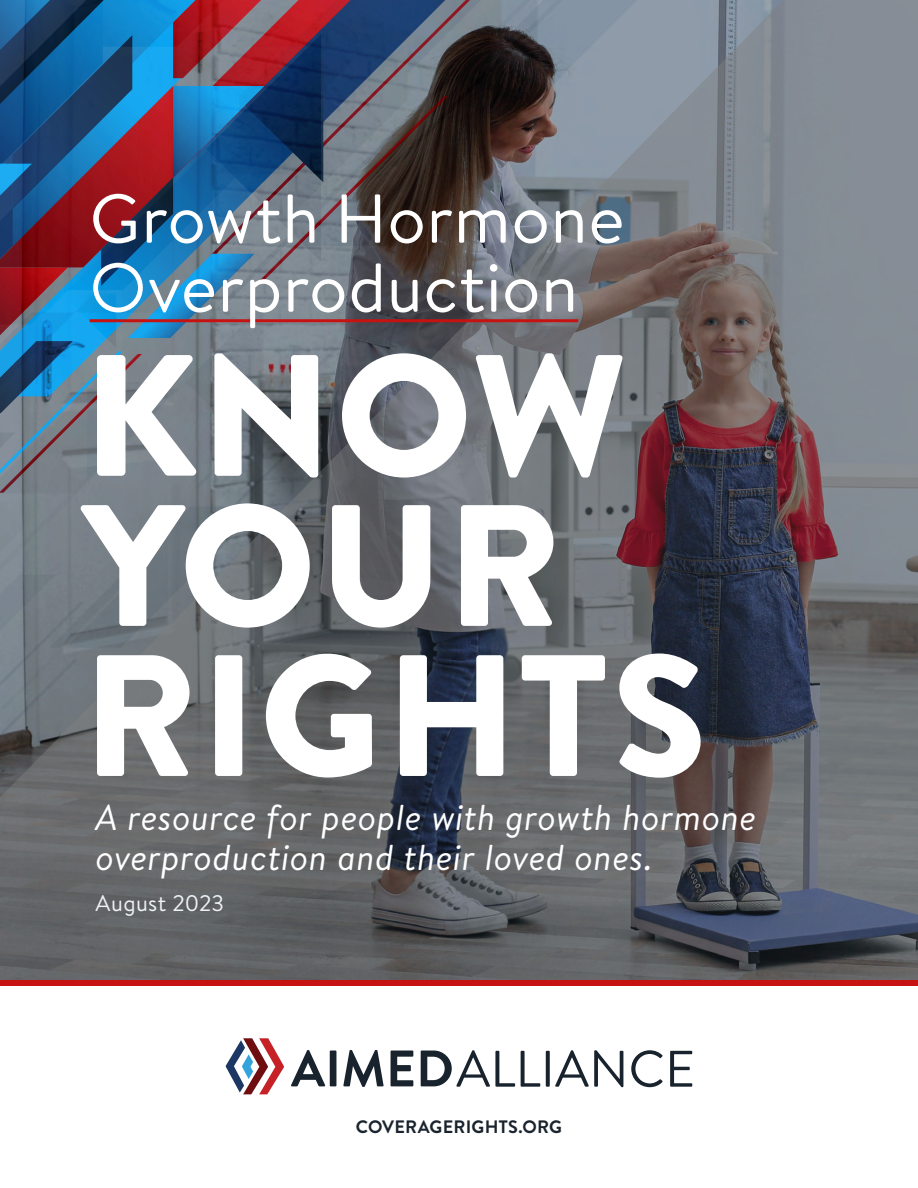
<style>
.page{position:relative;width:918px;height:1188px;background:#fff}
.page>*{position:absolute;margin:0;border:0;box-sizing:border-box;transform-origin:0 0}
.t1{font:900 172.5px/150.1px "Brandon Grotesque";letter-spacing:.015em;color:#fff}
.t2{font:69px/69px "Brandon Text";letter-spacing:.01em;color:#fff}
.t3{font:italic 36px/40.5px "Brandon Text";letter-spacing:.01em;color:#fff}
.t4{font:22.5px "Brandon Text";letter-spacing:.015em;color:#edf2f5}
.t5{font:700 18px "Brandon Grotesque";letter-spacing:.015em;color:#1a242e}
</style>
<div class="page">
<img style="left:0;top:0;width:918px;height:980px">
<svg style="left:459px;top:246px;width:150px;height:58px"></svg>
<svg style="left:448px;top:0;width:454px;height:246px;fill:#858d96"></svg>
<svg style="left:448px;top:0;width:91px;height:174px"></svg>
<svg style="left:448px;top:228px;width:11px;height:260px"></svg>
<svg style="left:0;top:0;width:448px;height:807px"></svg>
<hr style="left:90px;top:319px;width:488px;height:3px;background:#c71212">
<div style="left:0;top:980px;width:918px;height:6px;background:#c71212"></div>
<svg style="left:226px;top:1038px;width:58px;height:56px"></svg>
<svg style="left:291px;top:1050px;width:34px;height:36px"></svg>
<div style="left:330px;top:1051px;width:6px;height:35px;background:#19232d"></div>
<svg style="left:343px;top:1050px;width:41px;height:37px"></svg>
<svg style="left:391px;top:1051px;width:22px;height:35px"></svg>
<svg style="left:421px;top:1050px;width:94px;height:37px"></svg>
<svg style="left:521px;top:1051px;width:19px;height:36px"></svg>
<svg style="left:546px;top:1051px;width:4px;height:36px"></svg>
<svg style="left:555px;top:1050px;width:68px;height:37px"></svg>
<svg style="left:631px;top:1050px;width:32px;height:37px"></svg>
<svg style="left:670px;top:1051px;width:22px;height:36px"></svg>
<h2 class="t2" style="left:90px;top:182px;width:536px">Growth Hormone<br>Overproduction</h2>
<h1 class="t1" style="left:82px;top:344px;width:626px">KNOW<br>YOUR<br>RIGHTS</h1>
<p class="t3" style="left:96px;top:796px;width:662px">A resource for people with growth hormone overproduction and their loved ones.</p>
<p class="t4" style="left:96px;top:888px;width:130px">August 2023</p>
<p class="t5" style="left:356px;top:1114px;width:208px">COVERAGERIGHTS.ORG</p>
</div>
